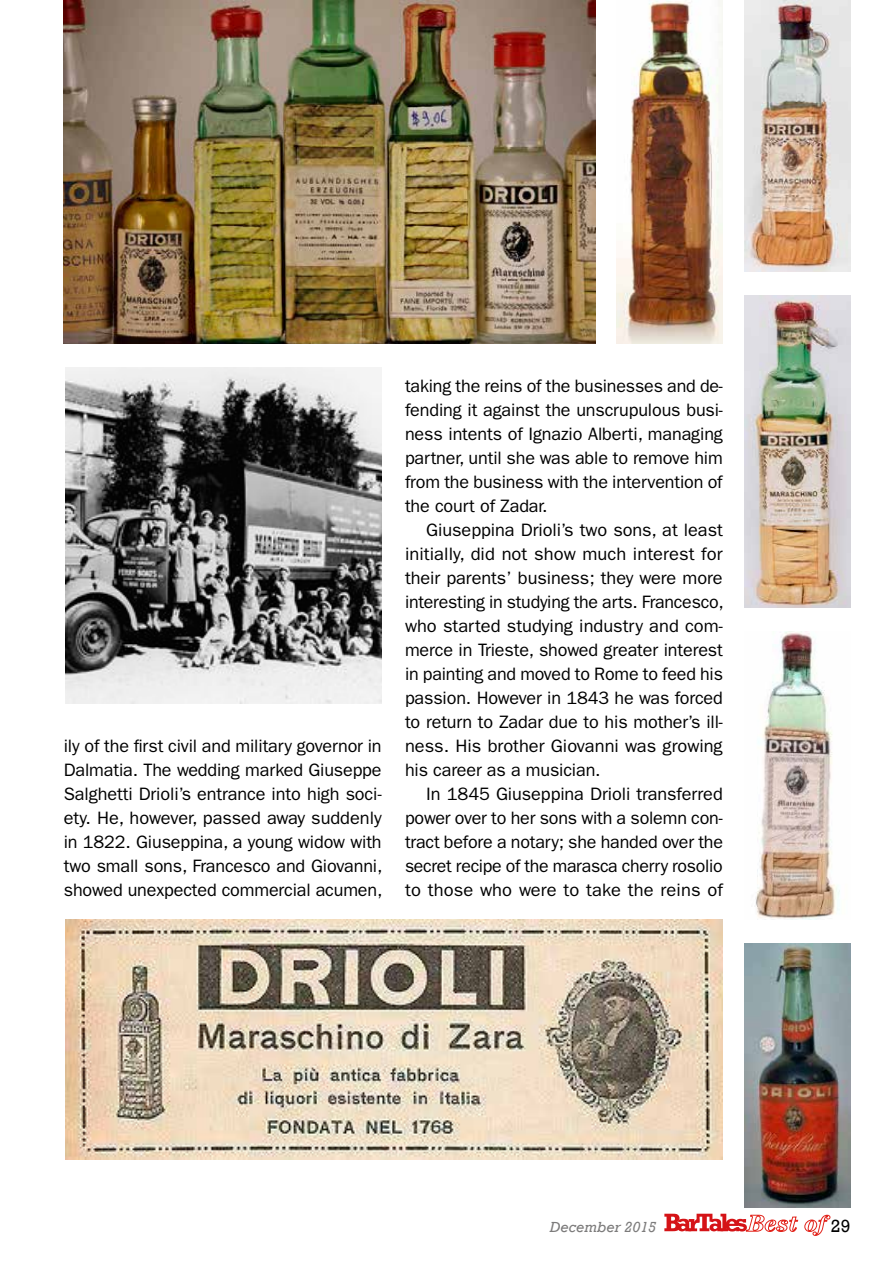
<style>
.page{position:relative;width:893px;height:1263px;background:#fff}
.page>*{position:absolute;margin:0;border:0;box-sizing:border-box;transform-origin:0 0}
.t1{font:18px/24px "ITC Franklin Gothic Std";letter-spacing:-.01em;color:#000;text-align:justify}
.t2{font:18px "Rockwell";color:#000}
.t3{font:italic 15px "Rockwell";color:#7c7b7b}
</style>
<div class="page">
<svg style="left:664px;top:1214px;width:166px;height:22px"></svg>
<img style="left:744px;top:0;width:106px;height:272px">
<img style="left:617px;top:0;width:106px;height:344px">
<img style="left:64px;top:0;width:531px;height:344px">
<img style="left:744px;top:296px;width:106px;height:312px">
<img style="left:755px;top:632px;width:85px;height:288px">
<img style="left:744px;top:944px;width:106px;height:264px">
<img style="left:65px;top:920px;width:658px;height:240px">
<img style="left:65px;top:368px;width:317px;height:336px">
<p class="t1" style="left:64px;top:734px;width:320px">ily of the first civil and military governor in Dalmatia. The wedding marked Giuseppe Salghetti Drioli’s entrance into high soci&shy;ety. He, however, passed away suddenly in 1822. Giuseppina, a young widow with two small sons, Francesco and Giovanni, showed unexpected commercial acumen,</p>
<p class="t1" style="left:405px;top:374px;width:319px">taking the reins of the businesses and de&shy;fending it against the unscrupulous busi&shy;ness intents of Ignazio Alberti, managing partner, until she was able to remove him from the business with the intervention of the court of Zadar.</p>
<p class="t1" style="left:405px;top:518px;width:320px;text-indent:21px">Giuseppina Drioli’s two sons, at least initially, did not show much interest for their parents’ business; they were more interesting in studying the arts. Francesco, who started studying industry and com&shy;merce in Trieste, showed greater interest in painting and moved to Rome to feed his passion. However in 1843 he was forced to return to Zadar due to his mother’s ill&shy;ness. His brother Giovanni was growing his career as a musician.</p>
<p class="t1" style="left:405px;top:782px;width:319px;text-indent:21px">In 1845 Giuseppina Drioli transferred power over to her sons with a solemn con&shy;tract before a notary; she handed over the secret recipe of the marasca cherry rosolio to those who were to take the reins of</p>
<p class="t3" style="left:550px;top:1218px;width:108px">December 2015</p>
<p class="t2" style="left:831px;top:1215px;width:21px">29</p>
</div>
